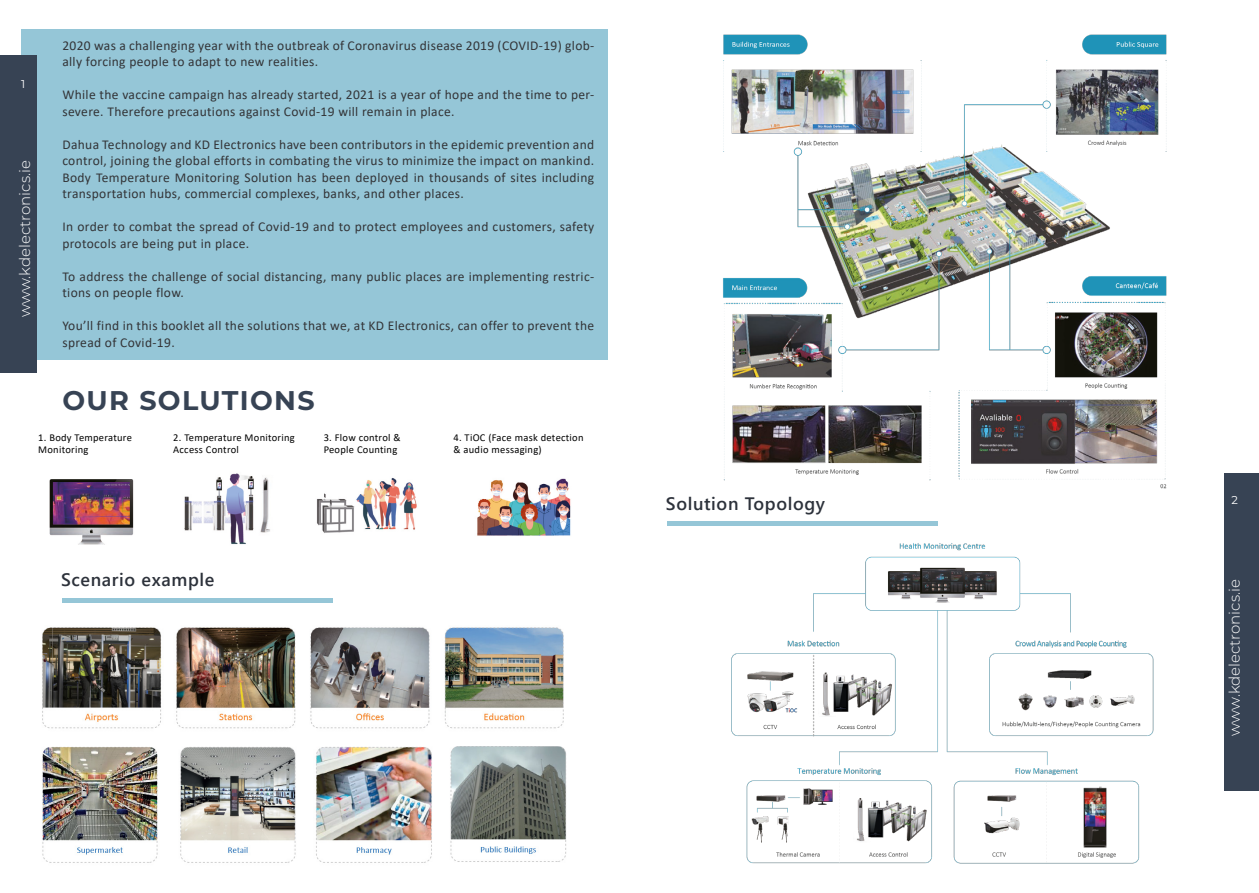
<style>
.page{position:relative;width:1259px;height:893px;background:#fff}
.page>*{position:absolute;margin:0;border:0;box-sizing:border-box;transform-origin:0 0}
.t1{font:700 27px "Montserrat";letter-spacing:.05em;color:#374354}
.t2{font:600 18px "Segoe UI";letter-spacing:.035em;color:#2d323b}
.t3{font:300 15px "Montserrat";color:#fff}
.t4{font:13.5px/16.5px "Calibri";letter-spacing:.025em;color:#333437}
.t5{font:11.4px "Montserrat";color:#fff}
.t6{font:10.5px/12px "Calibri";letter-spacing:.025em;color:#000001}
</style>
<div class="page">
<div style="left:21px;top:30px;width:587px;height:330px;background:#95c6d7"></div>
<hr style="left:62px;top:598px;width:271px;height:4px;background:#95c6d7">
<img style="left:42px;top:627px;width:522px;height:102px">
<img style="left:49px;top:479px;width:85px;height:66px">
<img style="left:184px;top:473px;width:86px;height:72px">
<img style="left:317px;top:478px;width:100px;height:55px">
<img style="left:477px;top:478px;width:94px;height:58px">
<img style="left:42px;top:747px;width:116px;height:116px">
<img style="left:180px;top:747px;width:116px;height:116px">
<img style="left:316px;top:747px;width:116px;height:116px">
<img style="left:450px;top:746px;width:116px;height:116px">
<div style="left:667px;top:521px;width:271px;height:5px;background:#95c6d7"></div>
<img style="left:723px;top:34px;width:444px;height:455px">
<img style="left:731px;top:543px;width:423px;height:321px">
<div style="left:1224px;top:473px;width:35px;height:318px;background:#374354"></div>
<div style="left:0;top:55px;width:36px;height:318px;background:#374354"></div>
<p class="t5" style="left:21px;top:76px;width:6px">1</p>
<p class="t3" style="left:15px;top:317px;width:158px;rotate:-90deg">www.kdelectronics.ie</p>
<p class="t4" style="left:62px;top:37px;width:533px">2020 was a challenging year with the outbreak of Coronavirus disease 2019 (COVID-19) glob&shy;ally forcing people to adapt to new realities.</p>
<p class="t4" style="left:62px;top:86px;width:533px">While the vaccine campaign has already started, 2021 is a year of hope and the time to per&shy;severe. Therefore precautions against Covid-19 will remain in place.</p>
<p class="t4" style="left:62px;top:136px;width:533px;text-align:justify">Dahua Technology and KD Electronics have been contributors in the epidemic prevention and control, joining the global efforts in combating the virus to minimize the impact on mankind.<br>Body Temperature Monitoring Solution has been deployed in thousands of sites including transportation hubs, commercial complexes, banks, and other places.</p>
<p class="t4" style="left:62px;top:218px;width:533px">In order to combat the spread of Covid-19 and to protect employees and customers, safety protocols are being put in place.</p>
<p class="t4" style="left:62px;top:268px;width:533px">To address the challenge of social distancing, many public places are implementing restric&shy;tions on people flow.</p>
<p class="t4" style="left:62px;top:317px;width:533px">You’ll find in this booklet all the solutions that we, at KD Electronics, can offer to prevent the spread of Covid-19.</p>
<p class="t1" style="left:62px;top:381px;width:254px">OUR SOLUTIONS</p>
<p class="t6" style="left:38px;top:432px;width:95px">1. Body Temperature<br>Monitoring</p>
<p class="t6" style="left:173px;top:431px;width:123px">2. Temperature Monitoring<br>Access Control</p>
<p class="t6" style="left:324px;top:431px;width:78px">3. Flow control &amp;<br>People Counting</p>
<p class="t6" style="left:453px;top:431px;width:132px">4. TiOC (Face mask detection &amp; audio messaging)</p>
<p class="t2" style="left:61px;top:563px;width:155px">Scenario example</p>
<p class="t2" style="left:666px;top:486px;width:161px">Solution Topology</p>
<p class="t5" style="left:1231px;top:492px;width:8px">2</p>
<p class="t3" style="left:1224px;top:736px;width:158px;rotate:-90deg">www.kdelectronics.ie</p>
</div>
